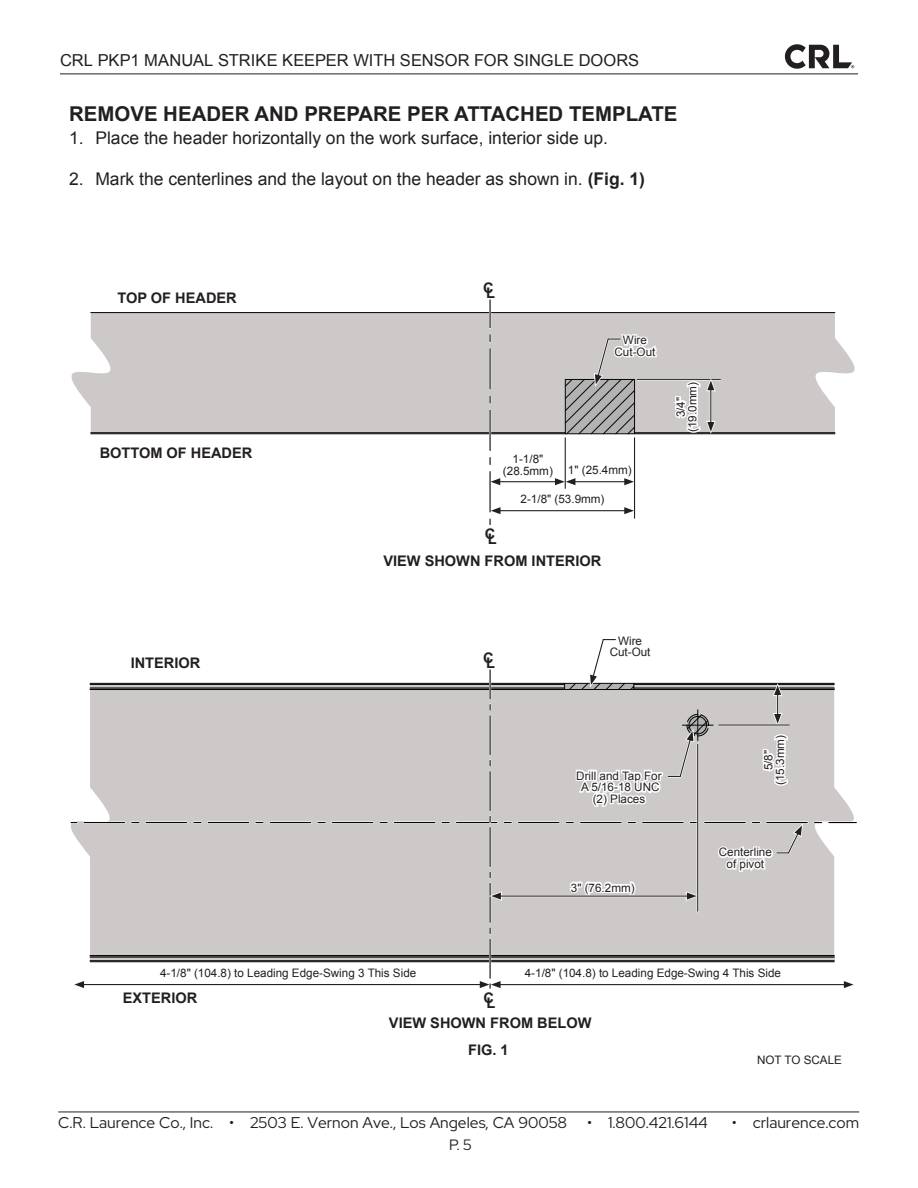
<style>
.page{position:relative;width:918px;height:1188px;background:#fff}
.page>*{position:absolute;margin:0;border:0;box-sizing:border-box;transform-origin:0 0}
.t1{font:700 20.4px "Arial";color:#231f20}
.t2{font:17.55px "Arial";color:#231f20}
.t3{font:700 17.55px "Arial";color:#231f20}
.t4{font:16.5px "Arial";color:#231f20}
.t5{font:15.6px "Red Hat Display";color:#231f20}
.t6{font:15px "Red Hat Display";color:#231f20}
.t7{font:700 14.55px "Arial";color:#231f20}
.t8{font:11.7px/11.7px "Arial";color:#231f20;text-align:center}
.s1{font-weight:700}
</style>
<div class="page">
<hr style="left:58px;top:1112px;width:801px;height:1px;background:#231f20">
<svg style="left:785px;top:44px;width:69px;height:25px"></svg>
<hr style="left:60px;top:74px;width:798px;height:1px;background:#231f20">
<svg style="left:72px;top:313px;width:783px;height:120px;background:#cfcccb"></svg>
<hr style="left:635px;top:433px;width:200px;height:1px;background:#ccc9c8">
<hr style="left:91px;top:433px;width:474px;height:1px;background:#ccc9c8">
<hr style="left:91px;top:312px;width:744px;height:1px;background:#040503">
<hr style="left:91px;top:434px;width:744px;height:1px;background:#040503">
<hr style="left:635px;top:432px;width:200px;height:1px;background:#040503">
<hr style="left:91px;top:432px;width:474px;height:1px;background:#040503">
<hr style="left:637px;top:378px;width:83px;height:2px;background:#fff">
<hr style="left:637px;top:379px;width:83px;height:1px;background:#231f20">
<svg style="left:669px;top:378px;width:47px;height:57px"></svg>
<svg style="left:489px;top:300px;width:170px;height:225px"></svg>
<svg style="left:71px;top:639px;width:785px;height:349px"></svg>
<hr style="left:719px;top:724px;width:70px;height:2px;background:#231f20">
<p class="t3" style="left:69px;top:47px;width:636px">CRL PKP1 - MANUAL STRIKE KEEPER WITH SENSOR FOR SINGLE DOORS</p>
<h3 class="t4" style="left:60px;top:49px;width:581px">CRL PKP1 MANUAL STRIKE KEEPER WITH SENSOR FOR SINGLE DOORS</h3>
<p class="t1" style="left:69px;top:100px;width:610px">REMOVE HEADER AND PREPARE PER ATTACHED TEMPLATE</p>
<p class="t2" style="left:69px;top:126px;width:540px">1. Place the header horizontally on the work surface, interior side up.</p>
<p class="t2" style="left:69px;top:167px;width:577px">2. Mark the centerlines and the layout on the header as shown in. <span class="s1">(Fig. 1)</span></p>
<p class="t7" style="left:117px;top:288px;width:121px">TOP OF HEADER</p>
<p class="t7" style="left:483px;top:281px;width:13px">CL</p>
<p class="t8" style="left:615px;top:334px;width:42px">Wire<br>Cut-Out</p>
<p class="t7" style="left:100px;top:443px;width:154px">BOTTOM OF HEADER</p>
<p class="t8" style="left:503px;top:453px;width:51px">1-1/8" (28.5mm)</p>
<p class="t8" style="left:568px;top:465px;width:65px">1" (25.4mm)</p>
<p class="t8" style="left:521px;top:493px;width:85px">2-1/8" (53.9mm)</p>
<p class="t7" style="left:485px;top:527px;width:13px">CL</p>
<p class="t7" style="left:383px;top:552px;width:219px">VIEW SHOWN FROM INTERIOR</p>
<p class="t8" style="left:675px;top:432px;width:51px;rotate:-90deg">3/4" (19.0mm)</p>
<p class="t7" style="left:131px;top:653px;width:71px">INTERIOR</p>
<p class="t7" style="left:483px;top:650px;width:13px">CL</p>
<p class="t8" style="left:610px;top:635px;width:42px">Wire<br>Cut-Out</p>
<p class="t8" style="left:576px;top:770px;width:87px">Drill and Tap For<br>A 5/16-18 UNC (2) Places</p>
<p class="t8" style="left:571px;top:882px;width:65px">3" (76.2mm)</p>
<p class="t8" style="left:763px;top:785px;width:51px;rotate:-90deg">5/8" (15.3mm)</p>
<p class="t8" style="left:719px;top:847px;width:55px">Centerline of pivot</p>
<p class="t8" style="left:160px;top:967px;width:258px">4-1/8" (104.8) to Leading Edge-Swing 3 This Side</p>
<p class="t8" style="left:525px;top:968px;width:258px">4-1/8" (104.8) to Leading Edge-Swing 4 This Side</p>
<p class="t7" style="left:389px;top:1013px;width:204px">VIEW SHOWN FROM BELOW</p>
<p class="t7" style="left:123px;top:988px;width:76px">EXTERIOR</p>
<p class="t7" style="left:483px;top:991px;width:13px">CL</p>
<p class="t7" style="left:468px;top:1040px;width:42px">FIG. 1</p>
<p class="t8" style="left:757px;top:1054px;width:86px">NOT TO SCALE</p>
<h3 class="t5" style="left:58px;top:1112px;width:510px">C.R. Laurence Co., Inc. • 2503 E. Vernon Ave., Los Angeles, CA 90058</h3>
<h3 class="t5" style="left:587px;top:1112px;width:122px">• 1.800.421.6144</h3>
<h3 class="t5" style="left:732px;top:1112px;width:129px">• crlaurence.com</h3>
<p class="t6" style="left:449px;top:1135px;width:24px">P. 5</p>
</div>
